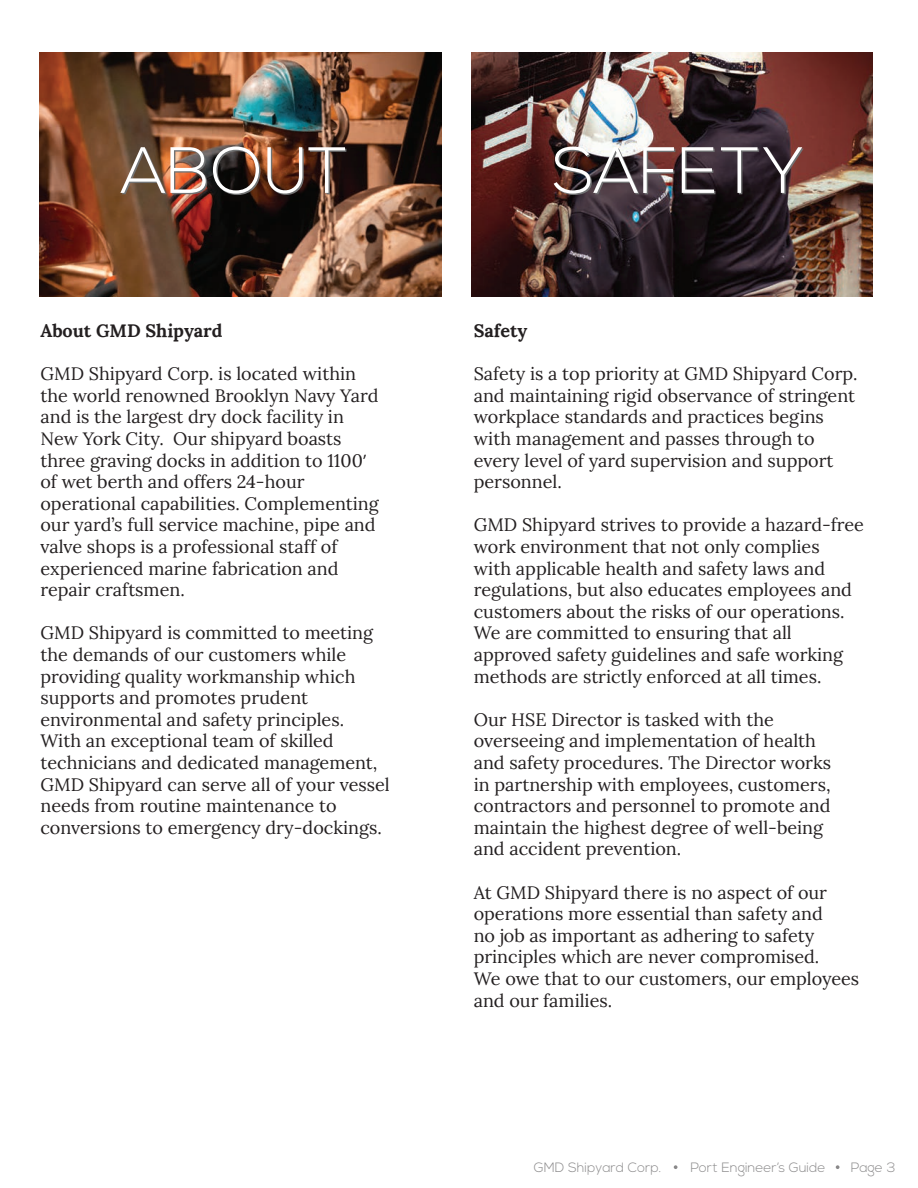
<style>
.page{position:relative;width:918px;height:1188px;background:#fff}
.page>*{position:absolute;margin:0;border:0;box-sizing:border-box;transform-origin:0 0}
.t1{font:300 65.25px "Nexa";color:#fff}
.t2{font:18px/21.6px "Lora";color:#231f20}
.t3{font:700 18px "Lora";color:#231f20}
.t4{font:300 13.5px "Nexa";color:#8a898a}
.s1{font-family:"Myriad Pro"}
</style>
<div class="page">
<img style="left:40px;top:52px;width:401px;height:244px">
<img style="left:471px;top:52px;width:402px;height:244px">
<svg style="left:674px;top:1165px;width:4px;height:4px"></svg>
<svg style="left:836px;top:1165px;width:4px;height:4px"></svg>
<h1 class="t1" style="left:121px;top:133px;width:228px">ABOUT</h1>
<p class="t3" style="left:40px;top:315px;width:184px">About GMD Shipyard</p>
<p class="t2" style="left:40px;top:362px;width:340px">GMD Shipyard Corp. is located within the world renowned Brooklyn Navy Yard and is the largest dry dock facility in New York City. Our shipyard boasts three graving docks in addition to 1100<span class="s1">’ </span>of wet berth and offers 24-hour operational capabilities. Complementing our yard’s full service machine, pipe and valve shops is a professional staff of experienced marine fabrication and repair craftsmen.</p>
<p class="t2" style="left:40px;top:621px;width:351px">GMD Shipyard is committed to meeting the demands of our customers while providing quality workmanship which supports and promotes prudent environmental and safety principles.<br>With an exceptional team of skilled technicians and dedicated management, GMD Shipyard can serve all of your vessel needs from routine maintenance to conversions to emergency dry-dockings.</p>
<h1 class="t1" style="left:552px;top:133px;width:254px">SAFETY</h1>
<p class="t3" style="left:474px;top:315px;width:55px">Safety</p>
<p class="t2" style="left:474px;top:362px;width:385px">Safety is a top priority at GMD Shipyard Corp. and maintaining rigid observance of stringent workplace standards and practices begins with management and passes through to every level of yard supervision and support personnel.</p>
<p class="t2" style="left:474px;top:513px;width:392px">GMD Shipyard strives to provide a hazard-free work environment that not only complies<br>with applicable health and safety laws and regulations, but also educates employees and customers about the risks of our operations.<br>We are committed to ensuring that all approved safety guidelines and safe working methods are strictly enforced at all times.</p>
<p class="t2" style="left:474px;top:707px;width:359px">Our HSE Director is tasked with the overseeing and implementation of health and safety procedures. The Director works in partnership with employees, customers, contractors and personnel to promote and maintain the highest degree of well-being and accident prevention.</p>
<p class="t2" style="left:474px;top:880px;width:387px">At GMD Shipyard there is no aspect of our operations more essential than safety and<br>no job as important as adhering to safety principles which are never compromised.<br>We owe that to our customers, our employees and our families.</p>
<p class="t4" style="left:534px;top:1159px;width:129px">GMD Shipyard Corp.</p>
<p class="t4" style="left:690px;top:1159px;width:137px">Port Engineer’s Guide</p>
<p class="t4" style="left:851px;top:1159px;width:46px">Page 3</p>
</div>
